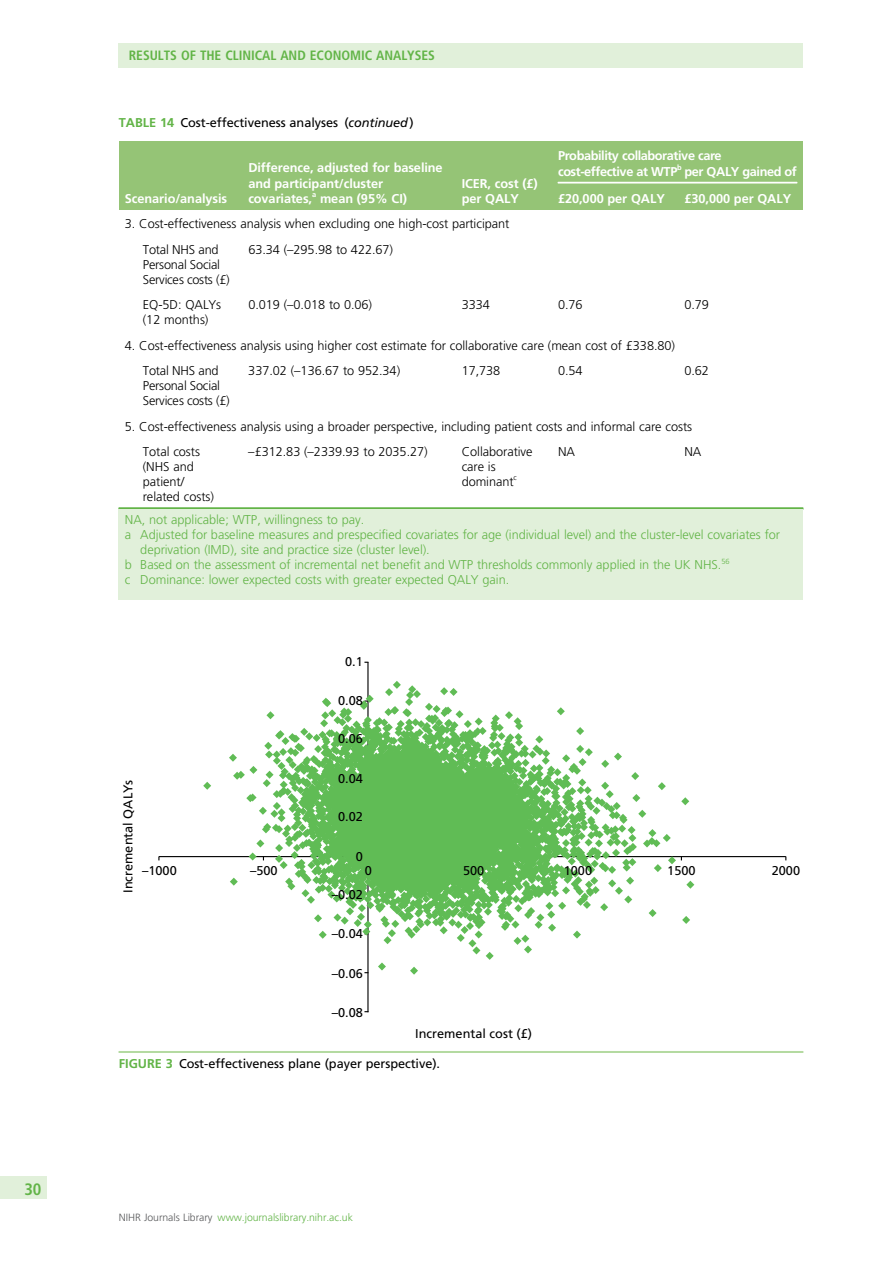
<style>
.page{position:relative;width:893px;height:1263px;background:#fff}
.page>*{position:absolute;margin:0;border:0;box-sizing:border-box;transform-origin:0 0}
.t1{font:16.5px "Adv TT24 c 3 cae 3.B";color:#62b447}
.t2{font:13.5px "Adv TT24 c 3 cae 3.B";color:#62b447}
.t3{font:12.75px/15px "Adv T Tebabd 7 da";color:#000}
.t4{font:12.75px "Adv T Tebabd 7 da";color:#62b447}
.t5{font:12.75px/15px "Adv TT6 c 1 def 61.B";color:#fff}
.t6{font:12.75px "Frutiger";color:#000}
.t7{font:12.75px "Adv TT118 e 7927";color:#000}
.t8{font:12.75px/15px "Adv TT6 c 1 def 61.B";letter-spacing:-.025em;color:#fff}
.t9{font:10.5px "Adv T Tebabd 7 da";color:#62b447}
.s1{font-family:"Adv TT6 c 1 def 61.B";color:#62b447}
.s2{font-family:"Adv T Tffbb 85 e 5.I"}
.s3{font-style:inherit}
.s4{color:#58595b}
</style>
<div class="page">
<div style="left:119px;top:141px;width:129px;height:68px;background:#95c476"></div>
<div style="left:230px;top:141px;width:232px;height:68px;background:#95c476"></div>
<div style="left:443px;top:141px;width:115px;height:68px;background:#95c476"></div>
<div style="left:540px;top:141px;width:263px;height:42px;background:#95c476"></div>
<div style="left:540px;top:183px;width:144px;height:26px;background:#95c476"></div>
<div style="left:666px;top:183px;width:137px;height:26px;background:#95c476"></div>
<hr style="left:119px;top:508px;width:684px;height:1px;background:#62b447">
<hr style="left:558px;top:182px;width:239px;height:1px;background:#fff">
<div style="left:119px;top:509px;width:684px;height:31px;background:#e1f0da"></div>
<div style="left:119px;top:524px;width:684px;height:46px;background:#e1f0da"></div>
<div style="left:119px;top:569px;width:684px;height:31px;background:#e1f0da"></div>
<hr style="left:119px;top:1051px;width:684px;height:1px;background:#b4daa1">
<hr style="left:367px;top:662px;width:2px;height:350px;background:#000">
<hr style="left:159px;top:856px;width:627px;height:1px;background:#000">
<svg style="left:203px;top:782px;width:8px;height:8px"></svg>
<svg style="left:229px;top:681px;width:465px;height:294px"></svg>
<div style="left:119px;top:44px;width:684px;height:24px;background:#e1f0da"></div>
<div style="left:0;top:1176px;width:47px;height:23px;background:#e1f0da"></div>
<p class="t1" style="left:24px;top:1183px;width:18px">30</p>
<p class="t2" style="left:129px;top:51px;width:308px">RESULTS OF THE CLINICAL AND ECONOMIC ANALYSES</p>
<p class="t7" style="left:119px;top:118px;width:296px"><span class="s1">TABLE 14</span> Cost-effectiveness analyses (<span class="s2">continued</span>)</p>
<p class="t5" style="left:125px;top:192px;width:104px">Scenario/analysis</p>
<p class="t5" style="left:248px;top:162px;width:196px">Difference, adjusted for baseline and participant/cluster covariates,<sup>a</sup> mean (95% CI)</p>
<p class="t5" style="left:462px;top:177px;width:77px">ICER, cost (£) per QALY</p>
<p class="t3" style="left:143px;top:212px;width:368px;line-height:25.5px;text-indent:-18px">3. Cost-effectiveness analysis when excluding one high-cost participant<br>Total NHS and</p>
<p class="t3" style="left:143px;top:258px;width:88px">Personal Social<br>Services costs (£)</p>
<p class="t3" style="left:248px;top:243px;width:146px">63.34 (<span class="s3">–</span>295.98 to 422.67)</p>
<p class="t8" style="left:558px;top:150px;width:240px">Probability collaborative care cost-effective at WTP<sup>b</sup> per QALY gained of</p>
<p class="t5" style="left:558px;top:192px;width:108px">£20,000 per QALY</p>
<p class="t5" style="left:684px;top:192px;width:108px">£30,000 per QALY</p>
<p class="t3" style="left:143px;top:298px;width:80px">EQ-5D: QALYs (12 months)</p>
<p class="t3" style="left:248px;top:298px;width:125px">0.019 (<span class="s3">–</span>0.018 to 0.06)</p>
<p class="t3" style="left:462px;top:298px;width:30px">3334</p>
<p class="t3" style="left:558px;top:298px;width:26px">0.76</p>
<p class="t3" style="left:684px;top:298px;width:26px">0.79</p>
<p class="t3" style="left:143px;top:333px;width:534px;line-height:25.5px;text-indent:-18px">4. Cost-effectiveness analysis using higher cost estimate for collaborative care (mean cost of £338.80)<br>Total NHS and</p>
<p class="t3" style="left:143px;top:379px;width:88px">Personal Social<br>Services costs (£)</p>
<p class="t3" style="left:248px;top:364px;width:153px">337.02 (<span class="s3">–</span>136.67 to 952.34)</p>
<p class="t3" style="left:462px;top:364px;width:40px">17,738</p>
<p class="t3" style="left:558px;top:364px;width:26px">0.54</p>
<p class="t3" style="left:684px;top:364px;width:26px">0.62</p>
<p class="t3" style="left:143px;top:414px;width:551px;line-height:25.5px;text-indent:-18px">5. Cost-effectiveness analysis using a broader perspective, including patient costs and informal care costs<br>Total costs</p>
<p class="t3" style="left:143px;top:460px;width:73px">(NHS and patient/ related costs)</p>
<p class="t3" style="left:248px;top:445px;width:181px"><span class="s3">–</span>£312.83 (<span class="s3">–</span>2339.93 to 2035.27)</p>
<p class="t3" style="left:462px;top:445px;width:72px">Collaborative care is dominant<sup>c</sup></p>
<p class="t3" style="left:558px;top:445px;width:18px">NA</p>
<p class="t3" style="left:684px;top:445px;width:18px">NA</p>
<p class="t4" style="left:125px;top:515px;width:241px">NA, not applicable; WTP, willingness to pay.</p>
<p class="t4" style="left:125px;top:530px;width:656px">a Adjusted for baseline measures and prespecified covariates for age (individual level) and the cluster-level covariates for</p>
<p class="t4" style="left:140px;top:545px;width:291px">deprivation (IMD), site and practice size (cluster level).</p>
<p class="t4" style="left:125px;top:560px;width:606px">b Based on the assessment of incremental net benefit and WTP thresholds commonly applied in the UK NHS.<sup>56</sup></p>
<p class="t4" style="left:125px;top:575px;width:386px">c Dominance: lower expected costs with greater expected QALY gain.</p>
<p class="t6" style="left:345px;top:656px;width:19px">0.1</p>
<p class="t6" style="left:338px;top:696px;width:26px">0.08</p>
<p class="t6" style="left:123px;top:893px;width:115px;rotate:-90deg">Incremental QALYs</p>
<p class="t6" style="left:142px;top:866px;width:36px">–1000</p>
<p class="t6" style="left:250px;top:866px;width:29px">–500</p>
<p class="t6" style="left:338px;top:734px;width:26px">0.06</p>
<p class="t6" style="left:338px;top:773px;width:26px">0.04</p>
<p class="t6" style="left:338px;top:811px;width:26px">0.02</p>
<p class="t6" style="left:356px;top:851px;width:9px">0</p>
<p class="t6" style="left:365px;top:866px;width:9px">0</p>
<p class="t6" style="left:463px;top:866px;width:23px">500</p>
<p class="t6" style="left:332px;top:889px;width:33px">–0.02</p>
<p class="t6" style="left:332px;top:928px;width:33px">–0.04</p>
<p class="t6" style="left:332px;top:968px;width:33px">–0.06</p>
<p class="t6" style="left:332px;top:1007px;width:33px">–0.08</p>
<p class="t6" style="left:415px;top:1028px;width:118px">Incremental cost (£)</p>
<p class="t7" style="left:119px;top:1058px;width:323px"><span class="s1">FIGURE 3</span> Cost-effectiveness plane (payer perspective).</p>
<p class="t6" style="left:564px;top:866px;width:30px">1000</p>
<p class="t6" style="left:667px;top:866px;width:30px">1500</p>
<p class="t6" style="left:772px;top:866px;width:30px">2000</p>
<p class="t9" style="left:119px;top:1213px;width:236px"><span class="s4">NIHR Journals Library</span> www.journalslibrary.nihr.ac.uk</p>
</div>
